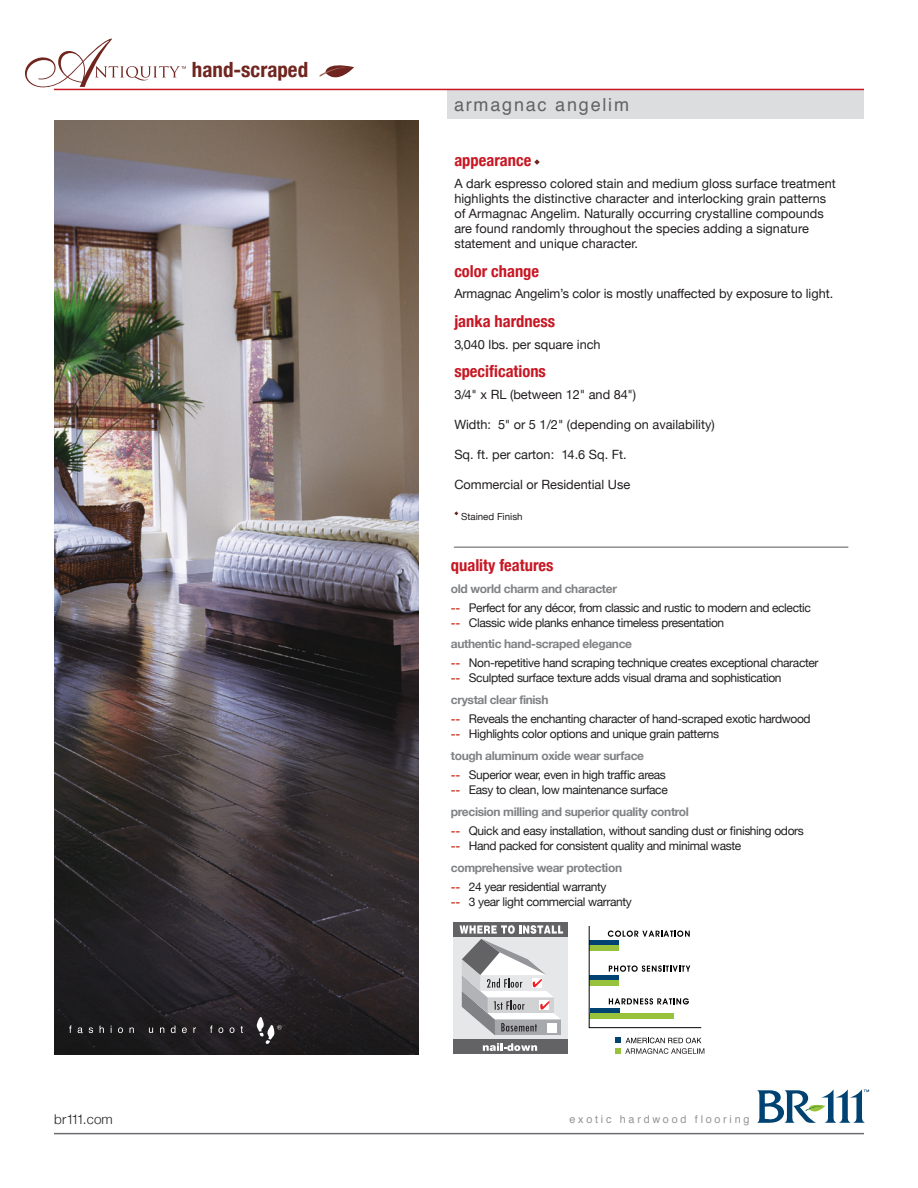
<style>
.page{position:relative;width:918px;height:1188px;background:#fff}
.page>*{position:absolute;margin:0;border:0;box-sizing:border-box;transform-origin:0 0}
.t1{font:700 condensed 21px "Helvetica Neue";color:#70251f}
._01_Species{font:18px "Helvetica";letter-spacing:.1em;color:#636366}
._02_Subhead_Large{font:700 condensed 16.5px "Helvetica Neue";color:#c71824}
._03_Features_Subhead{font:700 condensed 16.5px "Helvetica Neue";color:#c71824}
.t2{font:300 13.5px "Helvetica Neue";letter-spacing:.01em;color:#231f20}
._04_BodyCopy{font:12.75px/15px "Helvetica Neue";color:#231f20}
._03_Features_BodyCop{font:12px "Helvetica Neue";letter-spacing:-.03em;color:#231f20}
._02_Subhead_Medeum{font:700 12px "Helvetica Neue";letter-spacing:-.03em;color:#808285}
.t3{font:10.8px "Helvetica";letter-spacing:.25em;color:#939598}
._04___Text{font:9.75px "Helvetica Neue";color:#231f20}
.s1{font-weight:700;color:#d04f3e}
</style>
<div class="page">
<div style="left:447px;top:89px;width:417px;height:30px;background:#dcdddf"></div>
<hr style="left:54px;top:1133px;width:810px;height:1px;background:#6c6d70">
<hr style="left:54px;top:89px;width:810px;height:1px;background:#c71824">
<svg style="left:757px;top:1090px;width:112px;height:33px"></svg>
<svg style="left:319px;top:65px;width:35px;height:13px"></svg>
<svg style="left:25px;top:39px;width:161px;height:48px"></svg>
<hr style="left:454px;top:547px;width:394px;height:1px;background:#57585a">
<img style="left:54px;top:120px;width:364px;height:934px">
<svg style="left:69px;top:1026px;width:3px;height:7px"></svg>
<svg style="left:78px;top:1027px;width:5px;height:6px"></svg>
<svg style="left:89px;top:1027px;width:4px;height:6px"></svg>
<svg style="left:100px;top:1026px;width:4px;height:7px"></svg>
<svg style="left:118px;top:1027px;width:5px;height:6px"></svg>
<svg style="left:130px;top:1027px;width:4px;height:6px"></svg>
<svg style="left:149px;top:1028px;width:4px;height:5px"></svg>
<svg style="left:160px;top:1027px;width:4px;height:6px"></svg>
<svg style="left:171px;top:1026px;width:4px;height:7px"></svg>
<svg style="left:182px;top:1027px;width:5px;height:6px"></svg>
<svg style="left:193px;top:1027px;width:3px;height:6px"></svg>
<svg style="left:210px;top:1026px;width:13px;height:7px"></svg>
<svg style="left:230px;top:1027px;width:4px;height:6px"></svg>
<svg style="left:241px;top:1026px;width:2px;height:7px"></svg>
<svg style="left:256px;top:1017px;width:26px;height:27px"></svg>
<svg style="left:534px;top:159px;width:6px;height:6px"></svg>
<div style="left:454px;top:936px;width:114px;height:106px;background:#e6e7e9"></div>
<div style="left:453px;top:922px;width:115px;height:14px;background:#636366"></div>
<div style="left:453px;top:1040px;width:115px;height:14px;background:#636366"></div>
<svg style="left:460px;top:925px;width:103px;height:110px"></svg>
<svg style="left:483px;top:1043px;width:54px;height:8px"></svg>
<svg style="left:588px;top:926px;width:114px;height:103px"></svg>
<svg style="left:616px;top:1038px;width:88px;height:16px"></svg>
<p class="t1" style="left:192px;top:57px;width:118px">hand-scraped</p>
<p class="_01_Species" style="left:454px;top:90px;width:177px">armagnac angelim</p>
<p class="_02_Subhead_Large" style="left:454px;top:150px;width:78px">appearance</p>
<p class="_04_BodyCopy" style="left:454px;top:176px;width:383px">A dark espresso colored stain and medium gloss surface treatment highlights the distinctive character and interlocking grain patterns of Armagnac Angelim. Naturally occurring crystalline compounds are found randomly throughout the species adding a signature statement and unique character.</p>
<p class="_02_Subhead_Large" style="left:454px;top:261px;width:86px">color change</p>
<p class="_04_BodyCopy" style="left:454px;top:286px;width:381px">Armagnac Angelim’s color is mostly unaffected by exposure to light.</p>
<p class="_02_Subhead_Large" style="left:454px;top:311px;width:102px">janka hardness</p>
<p class="_04_BodyCopy" style="left:454px;top:336px;width:148px">3,040 lbs. per square inch</p>
<p class="_02_Subhead_Large" style="left:454px;top:361px;width:93px">specifications</p>
<p class="_04_BodyCopy" style="left:454px;top:387px;width:183px">3/4" x RL (between 12" and 84")</p>
<p class="_04_BodyCopy" style="left:454px;top:417px;width:262px">Width: 5" or 5 1/2" (depending on availability)</p>
<p class="_04_BodyCopy" style="left:454px;top:447px;width:174px">Sq. ft. per carton: 14.6 Sq. Ft.</p>
<p class="_04_BodyCopy" style="left:454px;top:477px;width:177px">Commercial or Residential Use</p>
<p class="_04___Text" style="left:461px;top:511px;width:63px">Stained Finish</p>
<p class="_03_Features_Subhead" style="left:451px;top:555px;width:104px">quality features</p>
<p class="_02_Subhead_Medeum" style="left:451px;top:581px;width:168px">old world charm and character</p>
<p class="_03_Features_BodyCop" style="left:451px;top:600px;width:362px"><span class="s1">--</span> Perfect for any décor, from classic and rustic to modern and eclectic</p>
<p class="_03_Features_BodyCop" style="left:451px;top:615px;width:275px"><span class="s1">--</span> Classic wide planks enhance timeless presentation</p>
<p class="_02_Subhead_Medeum" style="left:451px;top:637px;width:183px">authentic hand-scraped elegance</p>
<p class="_03_Features_BodyCop" style="left:451px;top:656px;width:369px"><span class="s1">--</span> Non-repetitive hand scraping technique creates exceptional character</p>
<p class="_03_Features_BodyCop" style="left:451px;top:671px;width:332px"><span class="s1">--</span> Sculpted surface texture adds visual drama and sophistication</p>
<p class="_02_Subhead_Medeum" style="left:451px;top:692px;width:99px">crystal clear finish</p>
<p class="_03_Features_BodyCop" style="left:451px;top:712px;width:361px"><span class="s1">--</span> Reveals the enchanting character of hand-scraped exotic hardwood</p>
<p class="_03_Features_BodyCop" style="left:451px;top:727px;width:270px"><span class="s1">--</span> Highlights color options and unique grain patterns</p>
<p class="_02_Subhead_Medeum" style="left:451px;top:748px;width:195px">tough aluminum oxide wear surface</p>
<p class="_03_Features_BodyCop" style="left:451px;top:768px;width:217px"><span class="s1">--</span> Superior wear, even in high traffic areas</p>
<p class="_03_Features_BodyCop" style="left:451px;top:783px;width:218px"><span class="s1">--</span> Easy to clean, low maintenance surface</p>
<p class="_02_Subhead_Medeum" style="left:451px;top:804px;width:240px">precision milling and superior quality control</p>
<p class="_03_Features_BodyCop" style="left:451px;top:823px;width:354px"><span class="s1">--</span> Quick and easy installation, without sanding dust or finishing odors</p>
<p class="_03_Features_BodyCop" style="left:451px;top:838px;width:292px"><span class="s1">--</span> Hand packed for consistent quality and minimal waste</p>
<p class="_02_Subhead_Medeum" style="left:451px;top:860px;width:173px">comprehensive wear protection</p>
<p class="_03_Features_BodyCop" style="left:451px;top:879px;width:157px"><span class="s1">--</span> 24 year residential warranty</p>
<p class="_03_Features_BodyCop" style="left:451px;top:894px;width:183px"><span class="s1">--</span> 3 year light commercial warranty</p>
<p class="t2" style="left:54px;top:1111px;width:60px">br111.com</p>
<p class="t3" style="left:570px;top:1110px;width:181px">exotic hardwood flooring</p>
</div>
